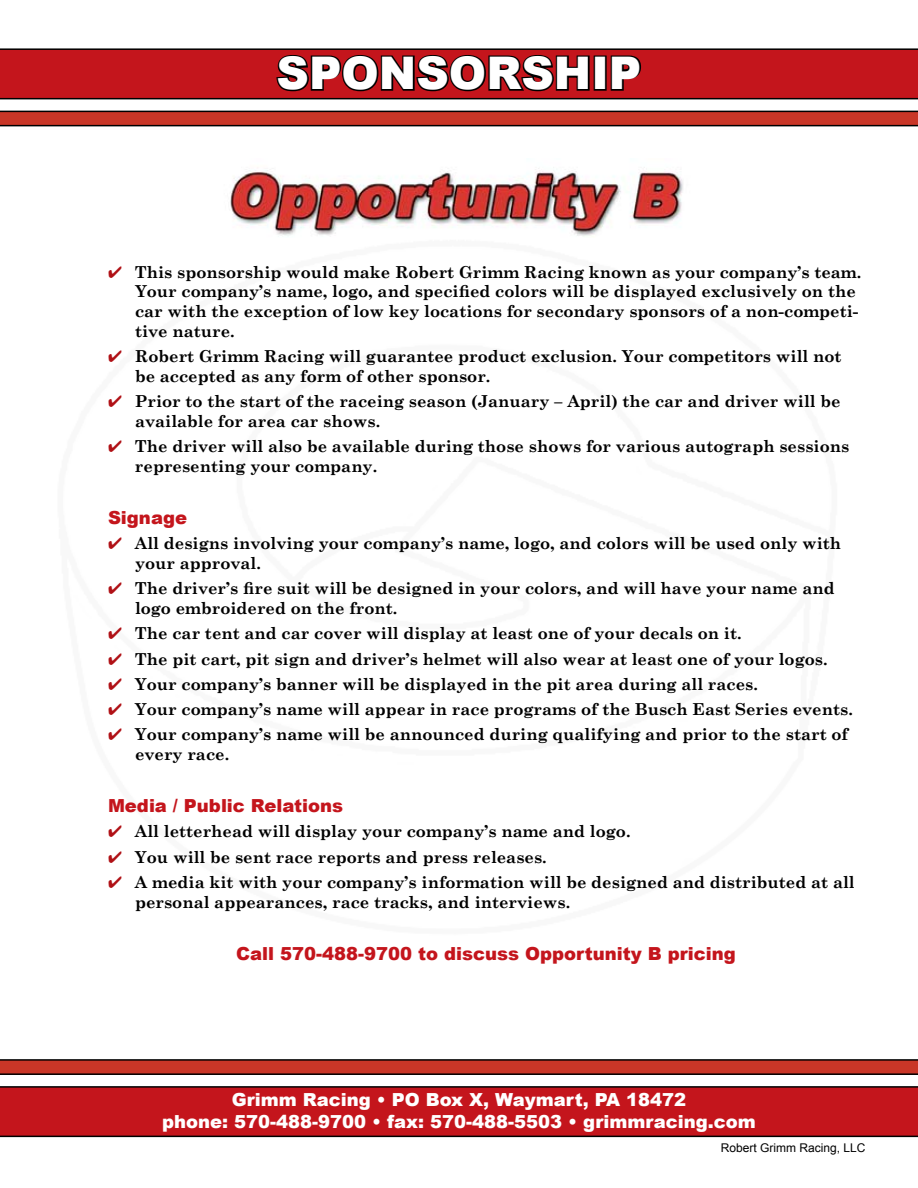
<style>
.page{position:relative;width:918px;height:1188px;background:#fff}
.page>*{position:absolute;margin:0;border:0;box-sizing:border-box;transform-origin:0 0}
.t1{font:900 45px "Arial";color:#fff}
.t2{font:900 18px/21.6px "Arial";color:#fff;text-align:center}
.t3{font:900 18px "Arial";color:#c4151c}
.t4{font:700 16.5px/19.8px "Century Schoolbook";color:#000}
.t5{font:12px "Arial";color:#000}
.s1{color:#b01116}
</style>
<div class="page">
<svg style="left:0;top:1086px;width:918px;height:51px;background:#b9141b"></svg>
<svg style="left:0;top:1059px;width:918px;height:16px;background:#a32d21"></svg>
<svg style="left:0;top:48px;width:918px;height:51px;background:#b6161c"></svg>
<svg style="left:0;top:111px;width:918px;height:15px;background:#ab2d21"></svg>
<svg style="left:275px;top:53px;width:316px;height:40px;background:#7d0d11"></svg>
<div style="left:594px;top:56px;width:13px;height:35px;border:3px solid #000"></div>
<svg style="left:609px;top:54px;width:34px;height:38px"></svg>
<img style="left:230px;top:168px;width:453px;height:68px">
<h1 class="t1" style="left:277px;top:40px;width:366px">SPONSORSHIP</h1>
<p class="t4" style="left:135px;top:261px;width:728px;text-indent:-27px"><span class="s1">✔</span> This sponsorship would make Robert Grimm Racing known as your company’s team.<br>Your company’s name, logo, and specified colors will be displayed exclusively on the car with the exception of low key locations for secondary sponsors of a non-competi&shy;tive nature.</p>
<p class="t4" style="left:135px;top:346px;width:708px;text-indent:-27px"><span class="s1">✔</span> Robert Grimm Racing will guarantee product exclusion. Your competitors will not be accepted as any form of other sponsor.</p>
<p class="t4" style="left:135px;top:391px;width:707px;text-indent:-27px"><span class="s1">✔</span> Prior to the start of the raceing season (January – April) the car and driver will be available for area car shows.</p>
<p class="t4" style="left:135px;top:436px;width:716px;text-indent:-27px"><span class="s1">✔</span> The driver will also be available during those shows for various autograph sessions representing your company.</p>
<p class="t3" style="left:108px;top:505px;width:81px">Signage</p>
<p class="t4" style="left:135px;top:533px;width:708px;text-indent:-27px"><span class="s1">✔</span> All designs involving your company’s name, logo, and colors will be used only with your approval.</p>
<p class="t4" style="left:135px;top:578px;width:701px;text-indent:-27px"><span class="s1">✔</span> The driver’s fire suit will be designed in your colors, and will have your name and logo embroidered on the front.</p>
<p class="t4" style="left:108px;top:623px;width:635px"><span class="s1">✔</span> The car tent and car cover will display at least one of your decals on it.</p>
<p class="t4" style="left:108px;top:648px;width:721px"><span class="s1">✔</span> The pit cart, pit sign and driver’s helmet will also wear at least one of your logos.</p>
<p class="t4" style="left:108px;top:673px;width:652px"><span class="s1">✔</span> Your company’s banner will be displayed in the pit area during all races.</p>
<p class="t4" style="left:108px;top:698px;width:746px"><span class="s1">✔</span> Your company’s name will appear in race programs of the Busch East Series events.</p>
<p class="t4" style="left:135px;top:724px;width:714px;text-indent:-27px"><span class="s1">✔</span> Your company’s name will be announced during qualifying and prior to the start of every race.</p>
<p class="t3" style="left:108px;top:793px;width:237px">Media / Public Relations</p>
<p class="t4" style="left:108px;top:821px;width:524px"><span class="s1">✔</span> All letterhead will display your company’s name and logo.</p>
<p class="t4" style="left:108px;top:846px;width:440px"><span class="s1">✔</span> You will be sent race reports and press releases.</p>
<p class="t4" style="left:135px;top:871px;width:721px;text-indent:-27px"><span class="s1">✔</span> A media kit with your company’s information will be designed and distributed at all personal appearances, race tracks, and interviews.</p>
<p class="t3" style="left:236px;top:940px;width:501px">Call 570-488-9700 to discuss Opportunity B pricing</p>
<p class="t2" style="left:162px;top:1088px;width:595px">Grimm Racing • PO Box X, Waymart, PA 18472<br>phone: 570-488-9700 • fax: 570-488-5503 • grimmracing.com</p>
<p class="t5" style="left:721px;top:1140px;width:146px">Robert Grimm Racing, LLC</p>
</div>
